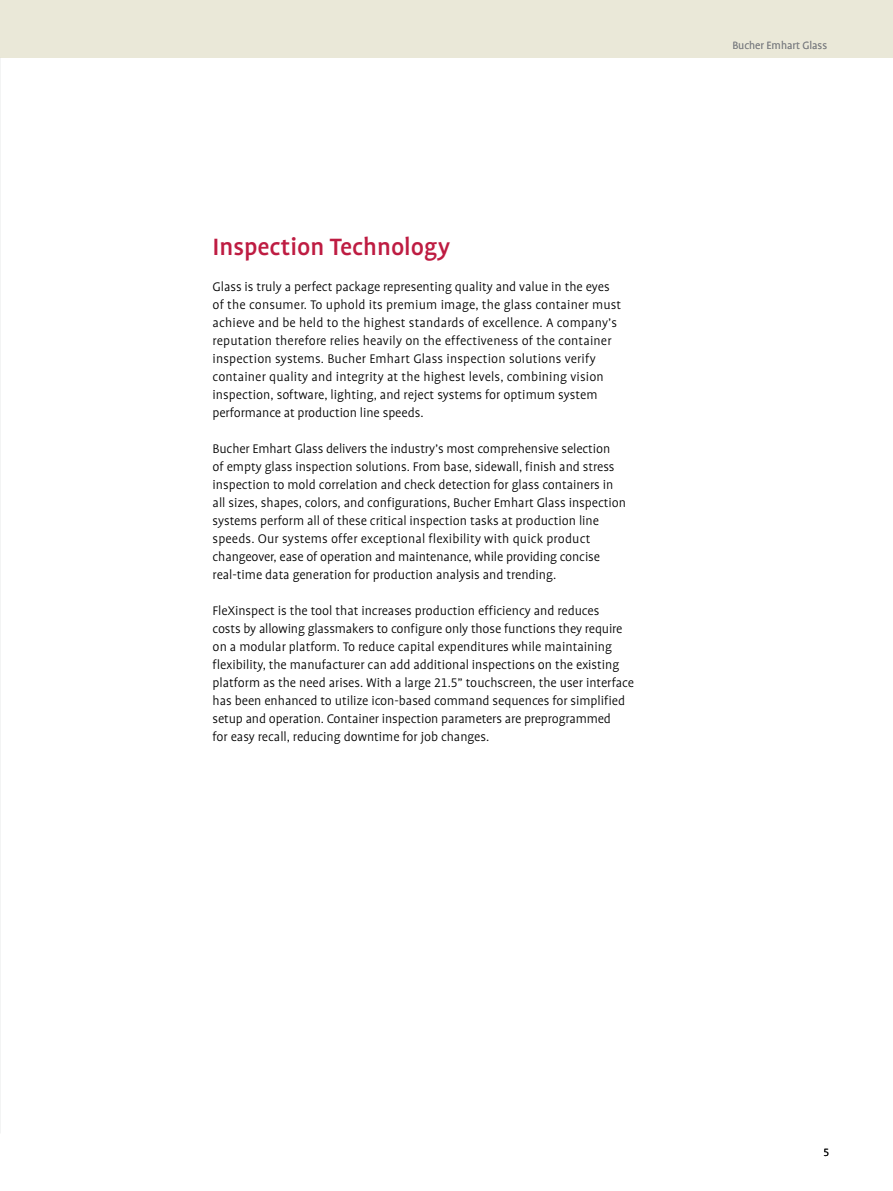
<style>
.page{position:relative;width:893px;height:1191px;background:#fff}
.page>*{position:absolute;margin:0;border:0;box-sizing:border-box;transform-origin:0 0}
.t1{font:500 27px "Bucher Profile";letter-spacing:-.005em;color:#be1c42}
.t2{font:300 14.25px/18px "Bucher Profile";letter-spacing:-.005em;color:#000}
.t3{font:300 12px "Bucher Profile";letter-spacing:-.005em;color:#808285}
.t4{font:300 12px "Bucher Profile";color:#000}
</style>
<div class="page">
<div style="left:0;top:0;width:893px;height:57px;background:#eae8d8"></div>
<img style="left:0;top:57px;width:1px;height:1076px">
<h1 class="t1" style="left:213px;top:233px;width:239px">Inspection Technology</h1>
<p class="t2" style="left:213px;top:278px;width:410px">Glass is truly a perfect package representing quality and value in the eyes of the consumer. To uphold its premium image, the glass container must achieve and be held to the highest standards of excellence. A company’s reputation therefore relies heavily on the effectiveness of the container inspection systems. Bucher Emhart Glass inspection solutions verify container quality and integrity at the highest levels, combining vision inspection, software, lighting, and reject systems for optimum system performance at production line speeds.</p>
<p class="t2" style="left:213px;top:440px;width:415px">Bucher Emhart Glass delivers the industry’s most comprehensive selection<br>of empty glass inspection solutions. From base, sidewall, finish and stress inspection to mold correlation and check detection for glass containers in all sizes, shapes, colors, and configurations, Bucher Emhart Glass inspection systems perform all of these critical inspection tasks at production line speeds. Our systems offer exceptional flexibility with quick product changeover, ease of operation and maintenance, while providing concise real‑time data generation for production analysis and trending.</p>
<p class="t2" style="left:213px;top:602px;width:423px">FleXinspect is the tool that increases production efficiency and reduces<br>costs by allowing glassmakers to configure only those functions they require on a modular platform. To reduce capital expenditures while maintaining flexibility, the manufacturer can add additional inspections on the existing platform as the need arises. With a large 21.5” touchscreen, the user interface has been enhanced to utilize icon-based command sequences for simplified setup and operation. Container inspection parameters are preprogrammed<br>for easy recall, reducing downtime for job changes.</p>
<p class="t3" style="left:732px;top:40px;width:96px">Bucher Emhart Glass</p>
<p class="t4" style="left:823px;top:1145px;width:7px">5</p>
</div>
